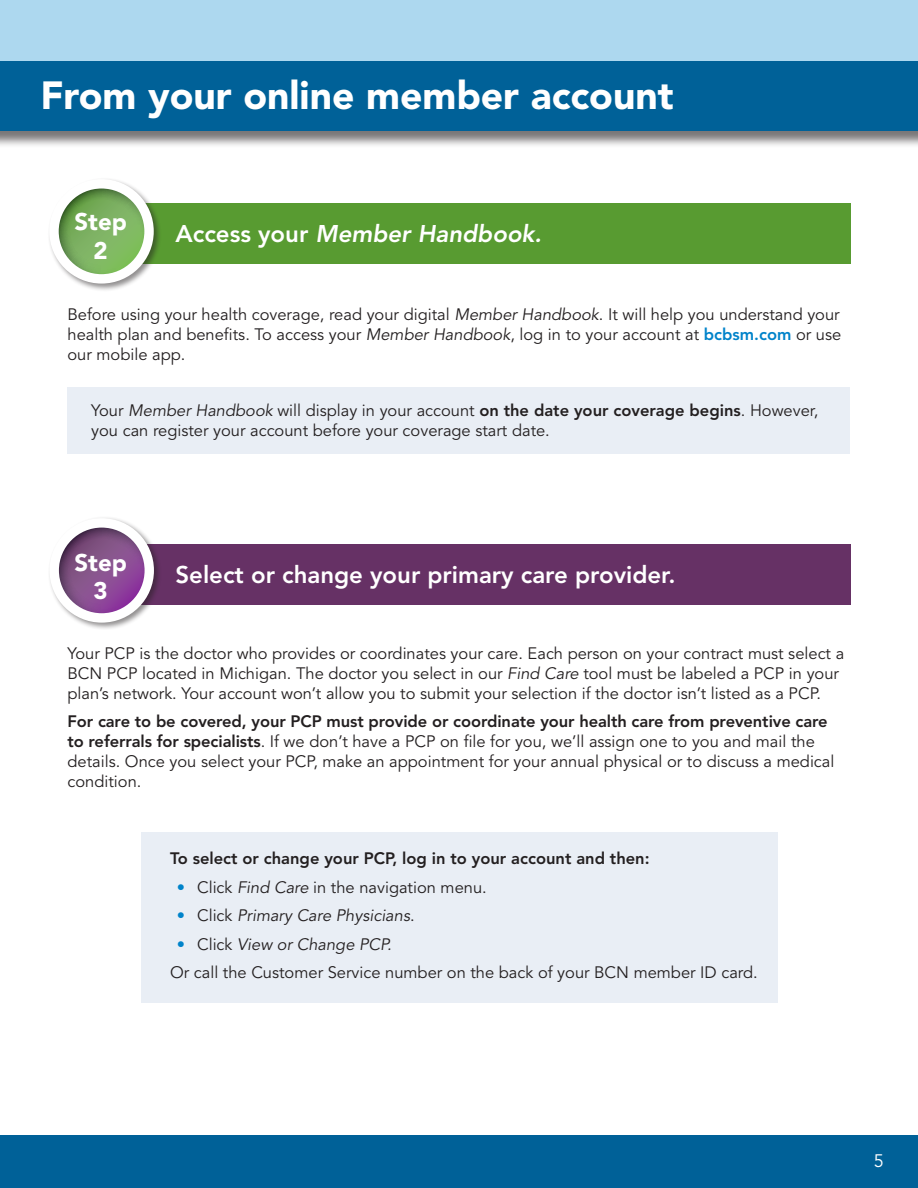
<style>
.page{position:relative;width:918px;height:1188px;background:#fff}
.page>*{position:absolute;margin:0;border:0;box-sizing:border-box;transform-origin:0 0}
.Body_text{font:900 39px "Avenir LT Std";color:#fff}
.Body_text-2{font:800 24px "Avenir LT Std";color:#fff}
.Body_text-3{font:italic 800 24px "Avenir LT Std";color:#fff}
.t1{font:900 24px "Avenir LT Std";color:#fff}
.t2{font:18px "Avenir LT Std";color:#fff}
.Body_text-4{font:16.5px/19.8px "Avenir LT Std";color:#231f20}
.Body_text-5{font:800 16.5px "Avenir LT Std";color:#231f20}
.t3{font:italic 16.5px "Avenir LT Std";color:#231f20}
.s1{font-style:normal}
.s2{font-style:italic}
.s3{font-weight:800;color:#0083ca}
.s4{font-weight:800}
.s5{font-weight:800;font-style:normal;color:#0083ca}
</style>
<div class="page">
<div style="left:0;top:0;width:918px;height:102px;background:#add8ef"></div>
<div style="left:0;top:63px;width:918px;height:86px;background:#231f20;opacity:.6"></div>
<div style="left:0;top:62px;width:918px;height:69px;background:#006198"></div>
<div style="left:0;top:1135px;width:918px;height:53px;background:#006198"></div>
<div style="left:68px;top:387px;width:782px;height:66px;background:#e9eef5"></div>
<div style="left:141px;top:832px;width:636px;height:171px;background:#e9eef5"></div>
<div style="left:91px;top:203px;width:759px;height:61px;background:#589b31"></div>
<div style="left:91px;top:545px;width:759px;height:60px;background:#663165"></div>
<div style="left:47px;top:177px;width:115px;height:115px;background:#231f20;opacity:.5"></div>
<svg style="left:58px;top:188px;width:87px;height:87px;background:#91bb7b"></svg>
<div style="left:49px;top:179px;width:105px;height:105px;border:9px solid #fff;border-radius:50%"></div>
<div style="left:48px;top:517px;width:114px;height:114px;background:#231f20;opacity:.5"></div>
<svg style="left:58px;top:527px;width:88px;height:87px;background:#996e9f"></svg>
<div style="left:50px;top:518px;width:104px;height:105px;border:9px solid #fff;border-radius:50%"></div>
<p class="Body_text" style="left:40px;top:72px;width:635px">From your online member account</p>
<p class="t1" style="left:74px;top:208px;width:54px">Step</p>
<p class="t1" style="left:94px;top:236px;width:16px">2</p>
<p class="Body_text-3" style="left:176px;top:220px;width:368px"><span class="s1">Access your</span> Member Handbook.</p>
<p class="Body_text-4" style="left:68px;top:305px;width:775px;text-align:justify">Before using your health coverage, read your digital <span class="s2">Member Handbook</span>. It will help you understand your health plan and benefits. To access your <span class="s2">Member Handbook</span>, log in to your account at <span class="s3">bcbsm.com</span> or use our mobile app.</p>
<p class="Body_text-4" style="left:91px;top:401px;width:729px">Your <span class="s2">Member Handbook</span> will display in your account <span class="s4">on the date your coverage begins</span>. However, you can register your account before your coverage start date.</p>
<p class="t1" style="left:74px;top:548px;width:54px">Step</p>
<p class="t1" style="left:94px;top:577px;width:16px">3</p>
<p class="Body_text-2" style="left:176px;top:560px;width:502px">Select or change your primary care provider.</p>
<p class="Body_text-4" style="left:68px;top:644px;width:778px">Your PCP is the doctor who provides or coordinates your care. Each person on your contract must select a<br>BCN PCP located in Michigan. The doctor you select in our <span class="s2">Find Care</span> tool must be labeled a PCP in your plan’s network. Your account won’t allow you to submit your selection if the doctor isn’t listed as a PCP.</p>
<p class="Body_text-4" style="left:68px;top:712px;width:768px"><span class="s4">For care to be covered, your PCP must provide or coordinate your health care from preventive care to referrals for specialists</span>. If we don’t have a PCP on file for you, we’ll assign one to you and mail the details. Once you select your PCP, make an appointment for your annual physical or to discuss a medical condition.</p>
<p class="Body_text-5" style="left:170px;top:849px;width:481px">To select or change your PCP, log in to your account and then:</p>
<p class="Body_text-4" style="left:177px;top:878px;width:311px"><span class="s3">•</span> Click <span class="s2">Find Care</span> in the navigation menu.</p>
<p class="t3" style="left:177px;top:906px;width:239px"><span class="s5">•</span> <span class="s1">Click</span> Primary Care Physicians<span class="s1">.</span></p>
<p class="t3" style="left:177px;top:934px;width:216px"><span class="s5">•</span> <span class="s1">Click</span> View or Change PCP.</p>
<p class="Body_text-4" style="left:170px;top:963px;width:589px">Or call the Customer Service number on the back of your BCN member ID card.</p>
<p class="t2" style="left:874px;top:1150px;width:12px">5</p>
</div>
